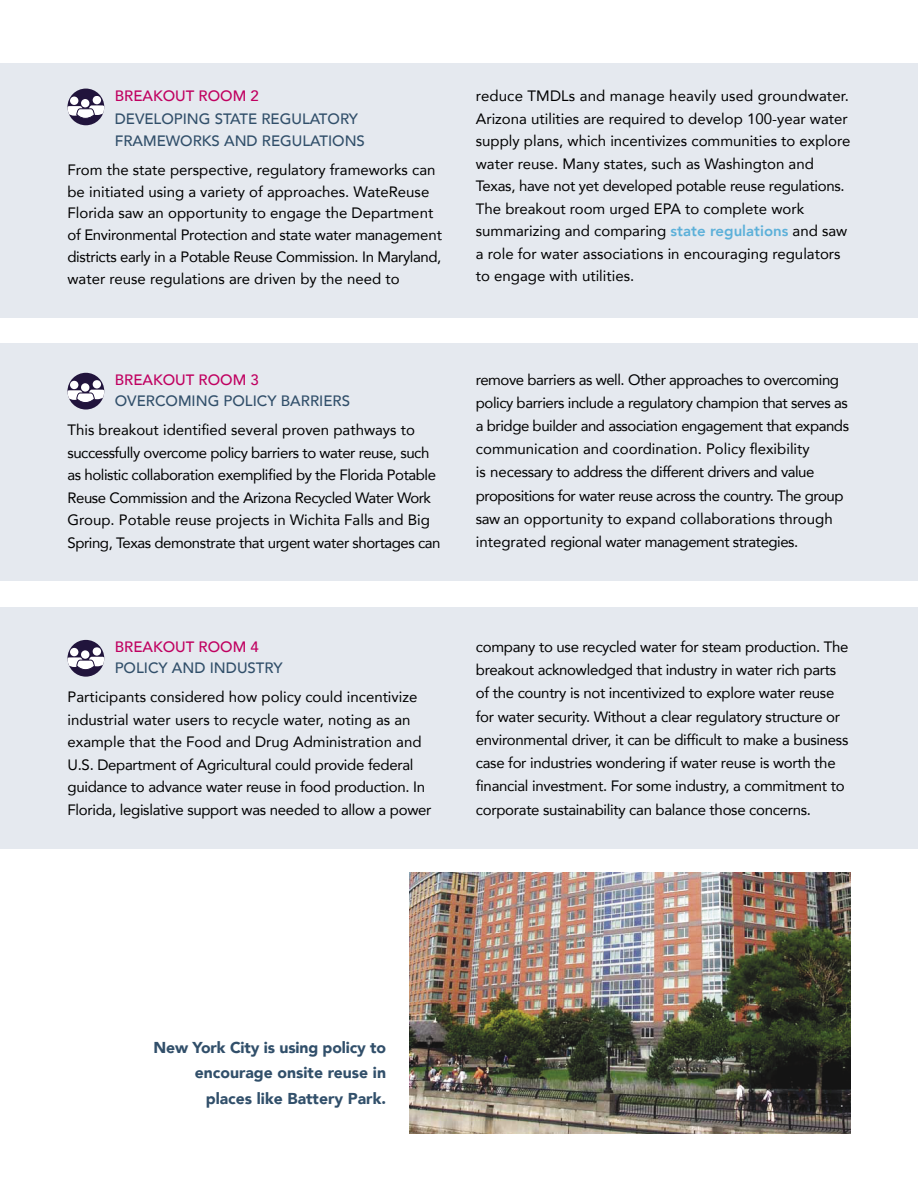
<style>
.page{position:relative;width:918px;height:1188px;background:#fff}
.page>*{position:absolute;margin:0;border:0;box-sizing:border-box;transform-origin:0 0}
.t1{font:900 15.75px/25.5px "Avenir";color:#314f6a;text-align:right}
.t2{font:15px/22.5px "Avenir";letter-spacing:-.02em;color:#000}
.t3{font:15px/22.5px "Avenir";color:#000}
.t4{font:500 15px/22.5px "Avenir";color:#314f6a}
.t5{font:500 15px "Avenir";color:#c00060}
.s1{font-weight:800;color:#5cb0d9}
</style>
<div class="page">
<div style="left:0;top:63px;width:918px;height:255px;background:#e5e9ef"></div>
<div style="left:0;top:343px;width:918px;height:238px;background:#e5e9ef"></div>
<svg style="left:68px;top:373px;width:36px;height:37px"></svg>
<div style="left:81px;top:383px;width:8px;height:9px;background:#fff;border-radius:50%"></div>
<div style="left:93px;top:380px;width:8px;height:8px;background:#fff;border-radius:50%"></div>
<div style="left:70px;top:381px;width:8px;height:8px;background:#fff;border-radius:50%"></div>
<svg style="left:68px;top:390px;width:36px;height:13px"></svg>
<div style="left:0;top:608px;width:918px;height:241px;background:#e5e9ef"></div>
<svg style="left:68px;top:640px;width:36px;height:37px"></svg>
<div style="left:81px;top:650px;width:8px;height:9px;background:#fff;border-radius:50%"></div>
<div style="left:93px;top:647px;width:8px;height:9px;background:#fff;border-radius:50%"></div>
<div style="left:70px;top:648px;width:8px;height:8px;background:#fff;border-radius:50%"></div>
<svg style="left:68px;top:657px;width:36px;height:13px"></svg>
<div style="left:68px;top:89px;width:36px;height:36px;background:#21143c;border-radius:50%"></div>
<div style="left:81px;top:99px;width:8px;height:8px;background:#fff;border-radius:50%"></div>
<div style="left:93px;top:96px;width:8px;height:8px;background:#fff;border-radius:50%"></div>
<div style="left:70px;top:97px;width:8px;height:8px;background:#fff;border-radius:50%"></div>
<svg style="left:68px;top:105px;width:36px;height:14px"></svg>
<img style="left:410px;top:873px;width:440px;height:261px">
<p class="t5" style="left:115px;top:83px;width:146px">BREAKOUT ROOM 2</p>
<p class="t4" style="left:115px;top:107px;width:252px">DEVELOPING STATE REGULATORY<br>FRAMEWORKS AND REGULATIONS</p>
<p class="t3" style="left:68px;top:158px;width:376px;line-height:21.9px">From the state perspective, regulatory frameworks can be initiated using a variety of approaches. WateReuse Florida saw an opportunity to engage the Department of Environmental Protection and state water management districts early in a Potable Reuse Commission. In Maryland, water reuse regulations are driven by the need to</p>
<p class="t3" style="left:476px;top:85px;width:376px">reduce TMDLs and manage heavily used groundwater.<br>Arizona utilities are required to develop 100-year water supply plans, which incentivizes communities to explore water reuse. Many states, such as Washington and Texas, have not yet developed potable reuse regulations.<br>The breakout room urged EPA to complete work summarizing and comparing <span class="s1">state regulations</span> and saw a role for water associations in encouraging regulators to engage with utilities.</p>
<p class="t5" style="left:115px;top:367px;width:146px">BREAKOUT ROOM 3</p>
<p class="t4" style="left:115px;top:389px;width:237px">OVERCOMING POLICY BARRIERS</p>
<p class="t2" style="left:68px;top:418px;width:375px">This breakout identified several proven pathways to successfully overcome policy barriers to water reuse, such as holistic collaboration exemplified by the Florida Potable Reuse Commission and the Arizona Recycled Water Work Group. Potable reuse projects in Wichita Falls and Big Spring, Texas demonstrate that urgent water shortages can</p>
<p class="t2" style="left:476px;top:368px;width:375px;line-height:23.1px">remove barriers as well. Other approaches to overcoming policy barriers include a regulatory champion that serves as a bridge builder and association engagement that expands communication and coordination. Policy flexibility<br>is necessary to address the different drivers and value propositions for water reuse across the country. The group saw an opportunity to expand collaborations through integrated regional water management strategies.</p>
<p class="t5" style="left:115px;top:634px;width:146px">BREAKOUT ROOM 4</p>
<p class="t4" style="left:115px;top:656px;width:169px">POLICY AND INDUSTRY</p>
<p class="t2" style="left:68px;top:685px;width:365px">Participants considered how policy could incentivize industrial water users to recycle water, noting as an example that the Food and Drug Administration and U.S. Department of Agricultural could provide federal guidance to advance water reuse in food production. In Florida, legislative support was needed to allow a power</p>
<p class="t2" style="left:476px;top:635px;width:374px;line-height:23.2px">company to use recycled water for steam production. The breakout acknowledged that industry in water rich parts of the country is not incentivized to explore water reuse for water security. Without a clear regulatory structure or environmental driver, it can be difficult to make a business case for industries wondering if water reuse is worth the financial investment. For some industry, a commitment to corporate sustainability can balance those concerns.</p>
<p class="t1" style="left:154px;top:1034px;width:234px">New York City is using policy to encourage onsite reuse in places like Battery Park.</p>
</div>
